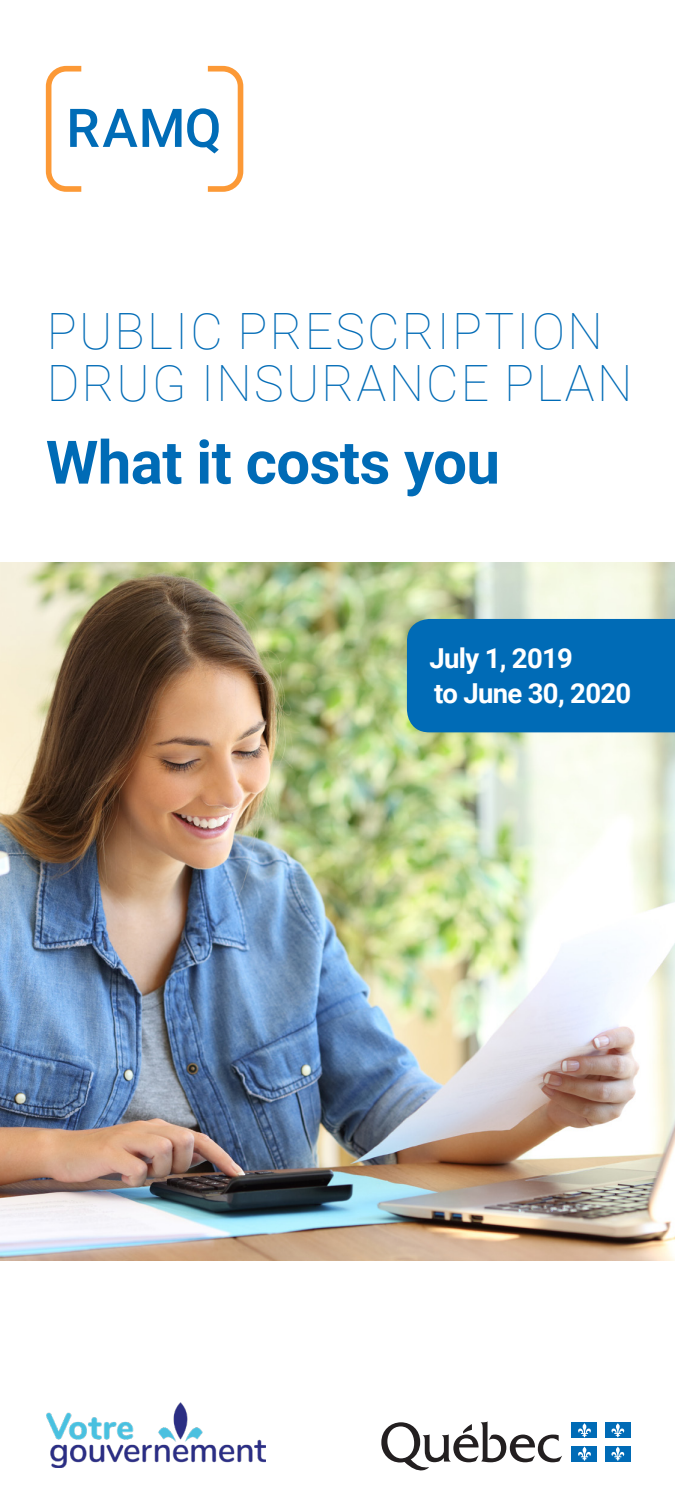
<style>
.page{position:relative;width:675px;height:1508px;background:#fff}
.page>*{position:absolute;margin:0;border:0;box-sizing:border-box;transform-origin:0 0}
.H_final{font:700 60px "Roboto";letter-spacing:-.01em;color:#006bb6}
.H_final-2{font:100 50px/52.5px "Roboto";letter-spacing:.045em;color:#006bb6}
.Date_C1{font:700 27.5px/35px "Roboto";letter-spacing:-.025em;color:#fff}
</style>
<div class="page">
<svg style="left:46px;top:66px;width:91px;height:126px"></svg>
<svg style="left:143px;top:66px;width:100px;height:126px"></svg>
<img style="left:1px;top:562px;width:674px;height:698px">
<div style="left:407px;top:619px;width:268px;height:113px;background:#006bb6"></div>
<hr style="left:0;top:562px;width:1px;height:698px;background:#bae4ef">
<svg style="left:381px;top:1421px;width:181px;height:49px"></svg>
<div style="left:572px;top:1422px;width:25px;height:16px;background:#006bb6"></div>
<svg style="left:578px;top:1423px;width:13px;height:14px"></svg>
<div style="left:605px;top:1422px;width:26px;height:16px;background:#006bb6"></div>
<svg style="left:611px;top:1423px;width:14px;height:14px"></svg>
<div style="left:572px;top:1445px;width:25px;height:16px;background:#006bb6"></div>
<svg style="left:578px;top:1446px;width:13px;height:14px"></svg>
<div style="left:605px;top:1445px;width:26px;height:16px;background:#006bb6"></div>
<svg style="left:611px;top:1446px;width:14px;height:14px"></svg>
<img style="left:47px;top:1402px;width:219px;height:65px">
<p class="H_final-2" style="left:47px;top:303px;width:587px">PUBLIC PRESCRIPTION<br>DRUG INSURANCE PLAN</p>
<p class="H_final" style="left:46px;top:420px;width:456px">What it costs you</p>
<p class="Date_C1" style="left:429px;top:640px;width:203px">July 1, 2019<br>to June 30, 2020</p>
</div>
